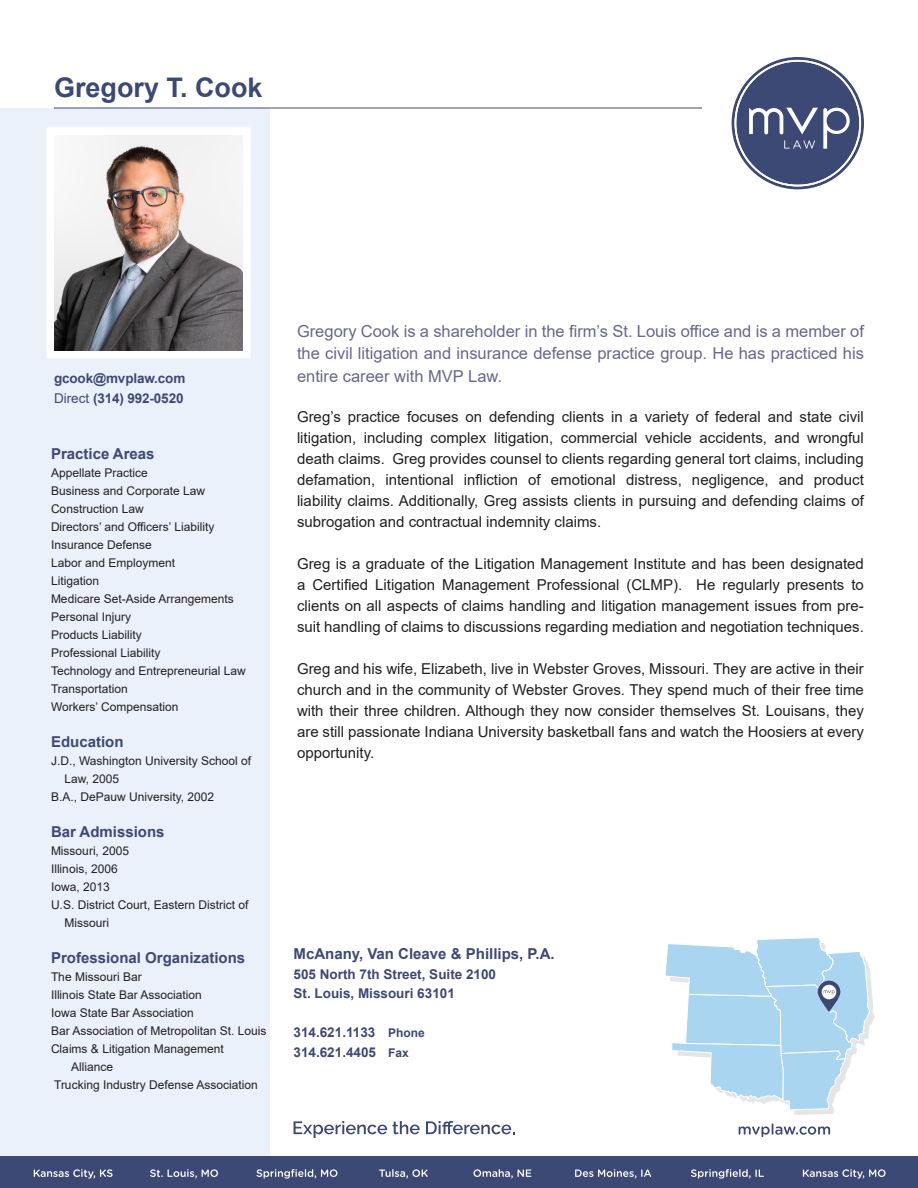
<style>
.page{position:relative;width:918px;height:1188px;background:#fff}
.page>*{position:absolute;margin:0;border:0;box-sizing:border-box;transform-origin:0 0}
.t1{font:700 27px "Arial";color:#3d4975}
.t2{font:16.5px/22.5px "Arial";color:#66688c;text-align:justify}
.t3{font:15px/21px "Arial";color:#231f20;text-align:justify}
.t4{font:700 15px "Arial";color:#3d4975}
.t5{font:700 13.5px "Arial";color:#3d4975}
.t6{font:12px/18px "Arial";color:#231f20}
.s1{font-weight:400}
.s2{font-size:12px}
</style>
<div class="page">
<svg style="left:732px;top:57px;width:132px;height:132px"></svg>
<div style="left:0;top:108px;width:270px;height:1080px;background:#eaf1fb"></div>
<hr style="left:54px;top:108px;width:648px;height:1px;background:#3d4975">
<div style="left:0;top:1156px;width:918px;height:32px;background:#3d4975"></div>
<svg style="left:34px;top:1169px;width:79px;height:10px"></svg>
<svg style="left:803px;top:1169px;width:83px;height:10px"></svg>
<svg style="left:150px;top:1169px;width:68px;height:9px"></svg>
<svg style="left:691px;top:1169px;width:73px;height:10px"></svg>
<svg style="left:575px;top:1169px;width:76px;height:9px"></svg>
<svg style="left:473px;top:1169px;width:58px;height:9px"></svg>
<svg style="left:379px;top:1169px;width:49px;height:9px"></svg>
<svg style="left:257px;top:1169px;width:80px;height:10px"></svg>
<svg style="left:294px;top:1121px;width:126px;height:17px"></svg>
<svg style="left:426px;top:1121px;width:88px;height:13px"></svg>
<svg style="left:739px;top:1124px;width:91px;height:13px"></svg>
<svg style="left:47px;top:128px;width:203px;height:230px"></svg>
<svg style="left:665px;top:938px;width:210px;height:177px"></svg>
<p class="t1" style="left:54px;top:69px;width:210px">Gregory T. Cook</p>
<p class="t5" style="left:54px;top:369px;width:133px">gcook@mvplaw.com</p>
<p class="t5" style="left:54px;top:388px;width:131px"><span class="s1">Direct</span> (314) 992-0520</p>
<p class="t4" style="left:51px;top:444px;width:105px">Practice Areas</p>
<p class="t6" style="left:51px;top:464px;width:98px">Appellate Practice</p>
<p class="t6" style="left:51px;top:482px;width:156px">Business and Corporate Law</p>
<p class="t6" style="left:51px;top:500px;width:94px">Construction Law</p>
<p class="t6" style="left:51px;top:518px;width:165px">Directors’ and Officers’ Liability</p>
<p class="t6" style="left:51px;top:536px;width:102px">Insurance Defense</p>
<p class="t6" style="left:51px;top:554px;width:126px">Labor and Employment</p>
<p class="t6" style="left:51px;top:572px;width:50px">Litigation</p>
<p class="t6" style="left:51px;top:590px;width:184px">Medicare Set-Aside Arrangements</p>
<p class="t6" style="left:51px;top:608px;width:82px">Personal Injury</p>
<p class="t6" style="left:51px;top:626px;width:92px">Products Liability</p>
<p class="t6" style="left:51px;top:644px;width:111px">Professional Liability</p>
<p class="t6" style="left:51px;top:662px;width:196px">Technology and Entrepreneurial Law</p>
<p class="t6" style="left:51px;top:680px;width:78px">Transportation</p>
<p class="t6" style="left:51px;top:698px;width:129px">Workers’ Compensation</p>
<p class="t4" style="left:51px;top:732px;width:74px">Education</p>
<p class="t6" style="left:64px;top:752px;width:188px;text-indent:-14px">J.D., Washington University School of<br>Law, 2005</p>
<p class="t6" style="left:51px;top:788px;width:165px">B.A., DePauw University, 2002</p>
<p class="t4" style="left:51px;top:822px;width:115px">Bar Admissions</p>
<p class="t6" style="left:51px;top:842px;width:80px">Missouri, 2005</p>
<p class="t6" style="left:51px;top:860px;width:68px">Illinois, 2006</p>
<p class="t6" style="left:51px;top:878px;width:60px">Iowa, 2013</p>
<p class="t6" style="left:64px;top:896px;width:185px;text-indent:-14px">U.S. District Court, Eastern District of<br>Missouri</p>
<p class="t4" style="left:51px;top:948px;width:196px">Professional Organizations</p>
<p class="t6" style="left:51px;top:968px;width:92px">The Missouri Bar</p>
<p class="t6" style="left:51px;top:986px;width:152px">Illinois State Bar Association</p>
<p class="t6" style="left:51px;top:1004px;width:144px">Iowa State Bar Association</p>
<p class="t6" style="left:51px;top:1022px;width:217px">Bar Association of Metropolitan St. Louis</p>
<p class="t6" style="left:71px;top:1040px;width:154px;text-indent:-20px">Claims &amp; Litigation Management<br>Alliance</p>
<p class="t6" style="left:54px;top:1076px;width:205px">Trucking Industry Defense Association</p>
<p class="t2" style="left:297px;top:320px;width:568px">Gregory Cook is a shareholder in the firm’s St. Louis office and is a member of the civil litigation and insurance defense practice group. He has practiced his entire career with MVP Law.</p>
<p class="t3" style="left:297px;top:406px;width:568px">Greg’s practice focuses on defending clients in a variety of federal and state civil litigation, including complex litigation, commercial vehicle accidents, and wrongful death claims. Greg provides counsel to clients regarding general tort claims, including defamation, intentional infliction of emotional distress, negligence, and product liability claims. Additionally, Greg assists clients in pursuing and defending claims of subrogation and contractual indemnity claims.</p>
<p class="t3" style="left:297px;top:553px;width:568px">Greg is a graduate of the Litigation Management Institute and has been designated a Certified Litigation Management Professional (CLMP). He regularly presents to clients on all aspects of claims handling and litigation management issues from pre&shy;suit handling of claims to discussions regarding mediation and negotiation techniques.</p>
<p class="t3" style="left:297px;top:658px;width:568px">Greg and his wife, Elizabeth, live in Webster Groves, Missouri. They are active in their church and in the community of Webster Groves. They spend much of their free time with their three children. Although they now consider themselves St. Louisans, they are still passionate Indiana University basketball fans and watch the Hoosiers at every opportunity.</p>
<p class="t4" style="left:294px;top:943px;width:263px">McAnany, Van Cleave &amp; Phillips, P.A.</p>
<p class="t5" style="left:294px;top:964px;width:204px">505 North 7th Street, Suite 2100</p>
<p class="t5" style="left:294px;top:984px;width:163px">St. Louis, Missouri 63101</p>
<p class="t5" style="left:294px;top:1023px;width:133px">314.621.1133 <span class="s2">Phone</span></p>
<p class="t5" style="left:294px;top:1042px;width:117px">314.621.4405 <span class="s2">Fax</span></p>
</div>
